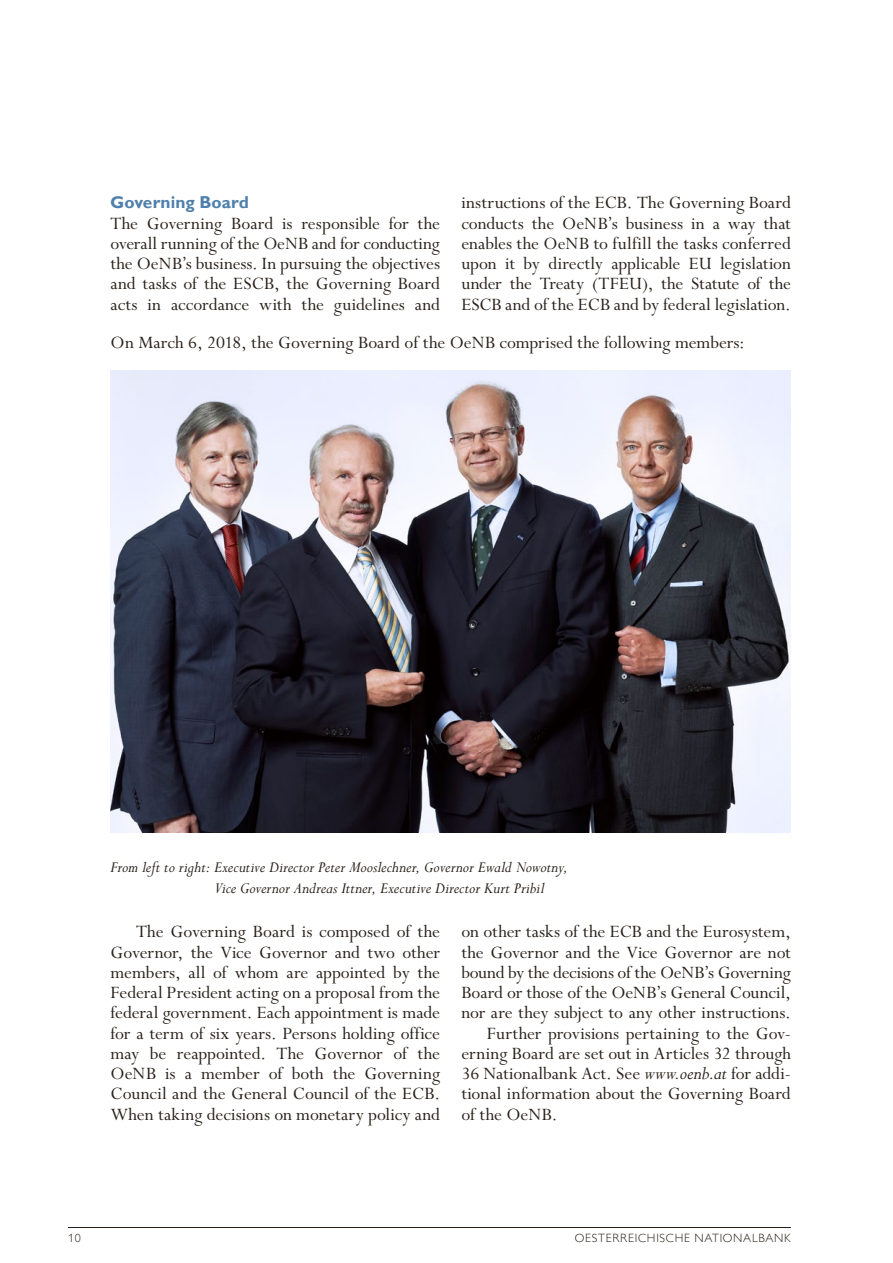
<style>
.page{position:relative;width:893px;height:1263px;background:#fff}
.page>*{position:absolute;margin:0;border:0;box-sizing:border-box;transform-origin:0 0}
.t1{font:19.5px/20.2px "Perpetua Std";color:#29211a;text-align:justify}
.t2{font:italic 17.25px/20.2px "Perpetua Std";color:#29211a}
.t3{font:700 17.25px "Gill Sans MT Pro";color:#4f80ac}
.t4{font:300 12px "Gill Sans MT Pro";letter-spacing:.06em;color:#29211a}
.s1{font-style:italic;font-size:20.25px}
</style>
<div class="page">
<hr style="left:68px;top:1227px;width:723px;height:1px;background:#29211a">
<img style="left:111px;top:370px;width:680px;height:463px">
<p class="t1" style="left:461px;top:193px;width:331px">instructions of the ECB. The Governing Board conducts the OeNB’s business in a way that enables the OeNB to fulfill the tasks conferred upon it by directly applicable EU legislation under the Treaty (TFEU), the Statute of the ESCB and of the ECB and by federal legislation.</p>
<p class="t1" style="left:111px;top:333px;width:636px">On March 6, 2018, the Governing Board of the OeNB comprised the following members:</p>
<p class="t3" style="left:111px;top:192px;width:140px">Governing Board</p>
<p class="t1" style="left:111px;top:214px;width:331px">The Governing Board is responsible for the overall running of the OeNB and for conducting the OeNB’s business. In pursuing the objectives and tasks of the ESCB, the Governing Board acts in accordance with the guidelines and</p>
<p class="t2" style="left:214px;top:858px;width:355px;text-indent:-104px">From left to right: Executive Director Peter Mooslechner, Governor Ewald Nowotny,<br>Vice Governor Andreas Ittner, Executive Director Kurt Pribil</p>
<p class="t1" style="left:111px;top:922px;width:331px;text-indent:26px">The Governing Board is composed of the Governor, the Vice Governor and two other members, all of whom are appointed by the Federal President acting on a proposal from the federal government. Each appointment is made for a term of six years. Persons holding office may be reappointed. The Governor of the OeNB is a member of both the Governing Council and the General Council of the ECB.<br>When taking decisions on monetary policy and</p>
<p class="t1" style="left:461px;top:922px;width:331px">on other tasks of the ECB and the Eurosystem,</p>
<p class="t1" style="left:461px;top:942px;width:331px">the Governor and the Vice Governor are not</p>
<p class="t1" style="left:461px;top:963px;width:331px">bound by the decisions of the OeNB’s Governing</p>
<p class="t1" style="left:461px;top:983px;width:331px">Board or those of the OeNB’s General Council,</p>
<p class="t1" style="left:461px;top:1003px;width:331px">nor are they subject to any other instructions.</p>
<p class="t1" style="left:487px;top:1023px;width:306px">Further provisions pertaining to the Gov-</p>
<p class="t1" style="left:461px;top:1044px;width:331px">erning Board are set out in Articles 32 through</p>
<p class="t1" style="left:461px;top:1064px;width:331px">36 Nationalbank Act. See <span class="s1">www.oenb.at</span> for addi-</p>
<p class="t1" style="left:461px;top:1084px;width:331px">tional information about the Governing Board</p>
<p class="t1" style="left:461px;top:1105px;width:98px">of the OeNB.</p>
<p class="t4" style="left:68px;top:1231px;width:14px">10</p>
<p class="t4" style="left:575px;top:1231px;width:218px">OESTERREICHISCHE NATIONALBANK</p>
</div>
